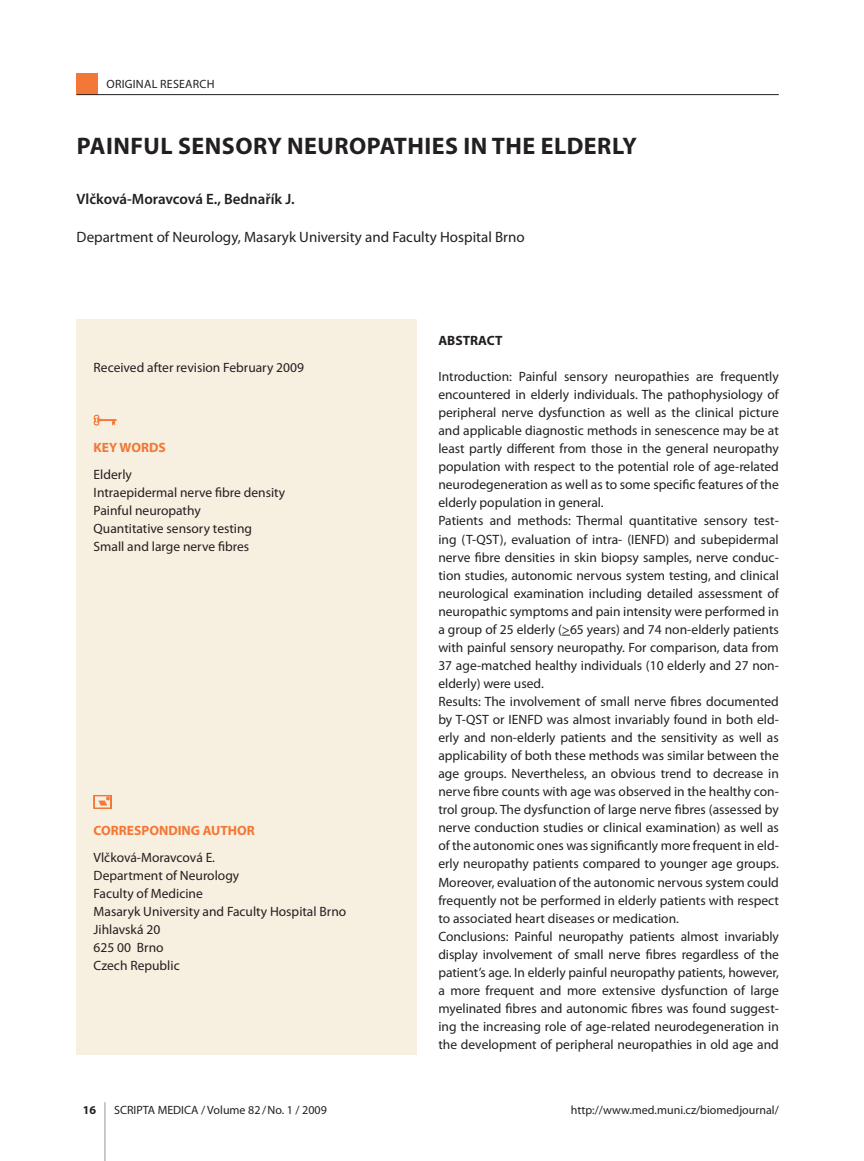
<style>
.page{position:relative;width:864px;height:1161px;background:#fff}
.page>*{position:absolute;margin:0;border:0;box-sizing:border-box;transform-origin:0 0}
.t1{font:700 24px "Myriad Pro";color:#231f20}
.t2{font:15px "Myriad Pro";color:#231f20}
.t3{font:600 15px "Myriad Pro";color:#231f20}
.t4{font:13.5px/18px "Myriad Pro";color:#231f20}
.t5{font:700 13.5px "Myriad Pro";color:#f37736}
.t6{font:700 13.5px "Myriad Pro";color:#231f20}
.t7{font:12px "Myriad Pro";color:#231f20}
.t8{font:700 12px "Myriad Pro";color:#231f20}
</style>
<div class="page">
<div style="left:77px;top:319px;width:340px;height:735px;background:#f7efdf"></div>
<div style="left:77px;top:74px;width:21px;height:21px;background:#f37736"></div>
<hr style="left:77px;top:94px;width:701px;height:1px;background:#231f20">
<hr style="left:104px;top:1102px;width:1px;height:59px;background:#939598">
<svg style="left:94px;top:415px;width:23px;height:11px"></svg>
<svg style="left:93px;top:795px;width:19px;height:14px"></svg>
<p class="t7" style="left:106px;top:76px;width:16px">original</p>
<p class="t7" style="left:160px;top:76px;width:8px">research</p>
<h1 class="t1" style="left:77px;top:130px;width:14px">PAIN</h1>
<h1 class="t1" style="left:130px;top:130px;width:64px">FUL SENSOR</h1>
<h1 class="t1" style="left:267px;top:130px;width:35px">Y NEUROPATHIES</h1>
<h1 class="t1" style="left:463px;top:130px;width:44px">IN THE</h1>
<h1 class="t1" style="left:540px;top:130px;width:15px">ELDERL</h1>
<h1 class="t1" style="left:622px;top:130px;width:16px">Y</h1>
<p class="t3" style="left:77px;top:189px;width:219px">Vlčková-Moravcová E., Bednařík J.</p>
<p class="t2" style="left:77px;top:228px;width:449px">Department of Neurology, Masaryk University and Faculty Hospital Brno</p>
<p class="t4" style="left:94px;top:358px;width:212px">Received after revision February 2009</p>
<p class="t5" style="left:94px;top:439px;width:74px">KEY WORDS</p>
<p class="t4" style="left:94px;top:465px;width:193px">Elderly<br>Intraepidermal nerve fibre density<br>Painful neuropathy<br>Quantitative sensory testing<br>Small and large nerve fibres</p>
<p class="t5" style="left:94px;top:822px;width:163px">CORRESPONDING AUTHOR</p>
<p class="t4" style="left:94px;top:848px;width:254px">Vlčková-Moravcová E.<br>Department of Neurology<br>Faculty of Medicine<br>Masaryk University and Faculty Hospital Brno<br>Jihlavská 20<br>625 00 Brno<br>Czech Republic</p>
<p class="t6" style="left:438px;top:332px;width:65px">ABSTRACT</p>
<p class="t4" style="left:438px;top:367px;width:342px">Introduction: Painful sensory neuropathies are frequently encountered in elderly individuals. The pathophysiology of peripheral nerve dysfunction as well as the clinical picture and applicable diagnostic methods in senescence may be at least partly different from those in the general neuropathy population with respect to the potential role of age-related neurodegeneration as well as to some specific features of the elderly population in general.<br>Patients and methods: Thermal quantitative sensory test&shy;ing (T-QST), evaluation of intra- (IENFD) and subepidermal nerve fibre densities in skin biopsy samples, nerve conduc&shy;tion studies, autonomic nervous system testing, and clinical neurological examination including detailed assessment of neuropathic symptoms and pain intensity were performed in a group of 25 elderly (&gt;65 years) and 74 non-elderly patients with painful sensory neuropathy. For comparison, data from 37 age-matched healthy individuals (10 elderly and 27 non&shy;elderly) were used.<br>Results: The involvement of small nerve fibres documented by T-QST or IENFD was almost invariably found in both eld&shy;erly and non-elderly patients and the sensitivity as well as applicability of both these methods was similar between the age groups. Nevertheless, an obvious trend to decrease in nerve fibre counts with age was observed in the healthy con&shy;trol group. The dysfunction of large nerve fibres (assessed by nerve conduction studies or clinical examination) as well as of the autonomic ones was significantly more frequent in eld&shy;erly neuropathy patients compared to younger age groups.<br>Moreover, evaluation of the autonomic nervous system could frequently not be performed in elderly patients with respect to associated heart diseases or medication.<br>Conclusions: Painful neuropathy patients almost invariably display involvement of small nerve fibres regardless of the patient’s age. In elderly painful neuropathy patients, however, a more frequent and more extensive dysfunction of large myelinated fibres and autonomic fibres was found suggest&shy;ing the increasing role of age-related neurodegeneration in the development of peripheral neuropathies in old age and</p>
<p class="t8" style="left:83px;top:1102px;width:15px">16</p>
<p class="t7" style="left:114px;top:1102px;width:214px">SCRIPTA MEDICA / Volume 82/No. 1 / 2009</p>
<p class="t7" style="left:570px;top:1102px;width:209px">http://www.med.muni.cz/biomedjournal/</p>
</div>
